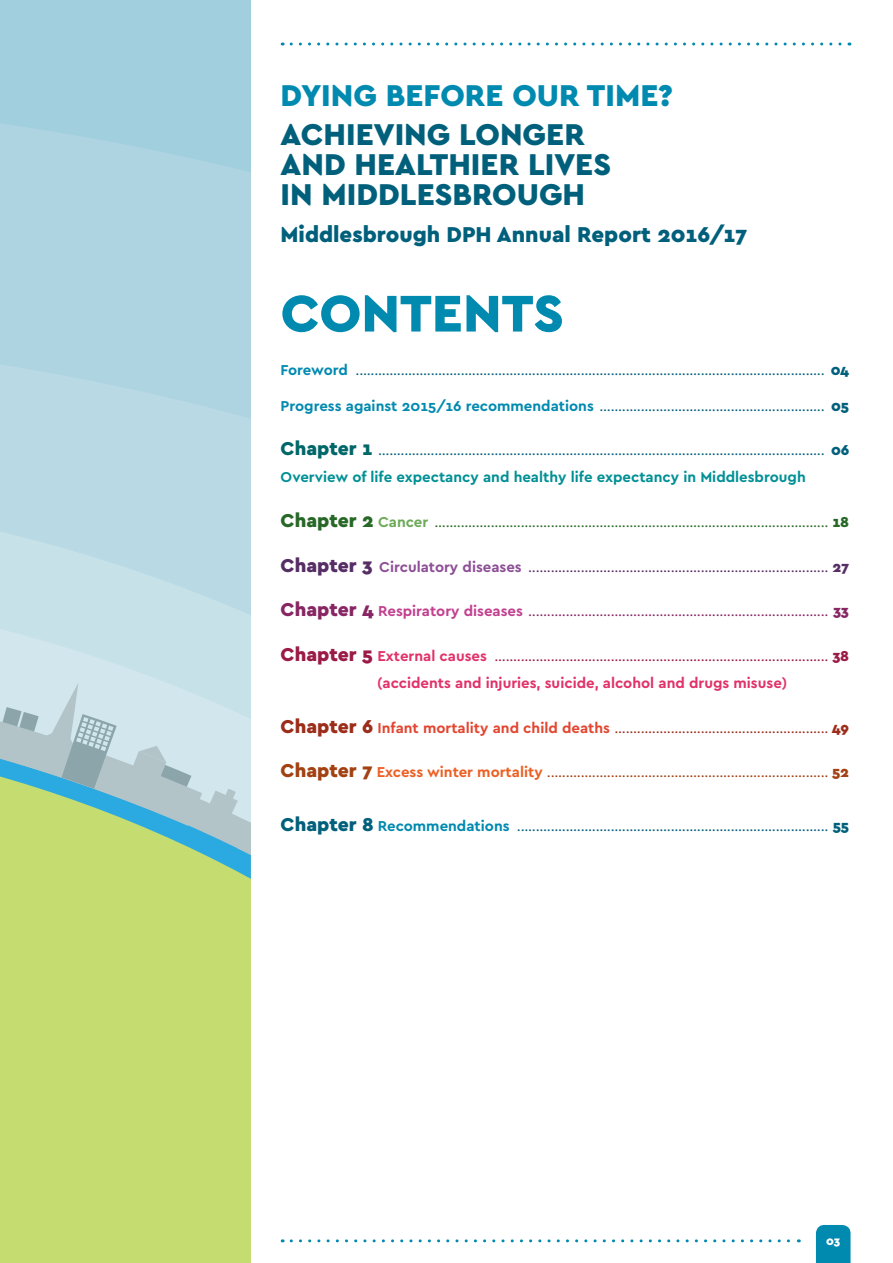
<style>
.page{position:relative;width:893px;height:1263px;background:#fff}
.page>*{position:absolute;margin:0;border:0;box-sizing:border-box;transform-origin:0 0}
.t1{font:900 54px "Cera Basic";color:#008ab0}
.t2{font:900 31.5px "Cera Basic";color:#00607b}
.t3{font:900 31.5px "Cera Basic";color:#008ab0}
.t4{font:900 22.5px "Cera Basic";color:#00607b}
.t5{font:15px/26.7px "Cera Basic";color:#00607b}
.t6{font:15px/26.7px "Cera Basic";color:#9b1b47}
.t7{font:15px "Cera Basic";color:#286827}
.t8{font:15px "Cera Basic";color:#562d65}
.t9{font:15px "Cera Basic";color:#872663}
.t10{font:15px "Cera Basic";color:#a24111}
.t11{font:15px "Cera Basic";color:#9c2d1b}
.t12{font:900 12px "Cera Basic";color:#fff}
.s1{font-weight:700;color:#008ab0}
.s2{font-weight:900}
.s3{font-weight:900;font-size:19.5px;color:#006769}
.s4{font-weight:700;color:#009095}
.s5{font-weight:900;font-size:19.5px}
.s6{font-weight:700;color:#6caa58}
.s7{font-weight:700;color:#8d4f96}
.s8{font-weight:700;color:#c2418f}
.s9{font-weight:700;color:#e13269}
.s10{font-weight:700;color:#e34631}
.s11{font-weight:700;color:#ec6024}
</style>
<div class="page">
<svg style="left:0;top:0;width:251px;height:683px;background:#b2d6e2"></svg>
<div style="left:0;top:899px;width:251px;height:364px;background:#c5dc70"></div>
<svg style="left:0;top:683px;width:251px;height:216px;background:#b4d3b5"></svg>
<svg style="left:224px;top:788px;width:12px;height:12px"></svg>
<svg style="left:291px;top:43px;width:559px;height:3px"></svg>
<svg style="left:291px;top:1239px;width:508px;height:3px"></svg>
<svg style="left:816px;top:1225px;width:34px;height:38px"></svg>
<h2 class="t3" style="left:281px;top:77px;width:394px">DYING BEFORE OUR TIME?</h2>
<h2 class="t2" style="left:281px;top:115px;width:133px">Achieving</h2>
<h2 class="t2" style="left:459px;top:115px;width:40px">longer</h2>
<h2 class="t2" style="left:281px;top:145px;width:23px">and</h2>
<h2 class="t2" style="left:354px;top:145px;width:133px">healthier</h2>
<h2 class="t2" style="left:528px;top:145px;width:85px">lives</h2>
<h2 class="t2" style="left:281px;top:175px;width:195px">in Middlesbroug</h2>
<h2 class="t2" style="left:563px;top:175px;width:24px">h</h2>
<h3 class="t4" style="left:281px;top:221px;width:468px">Middlesbrough DPH Annual Report 2016/17</h3>
<h1 class="t1" style="left:281px;top:282px;width:282px">CONTENTS</h1>
<p class="t5" style="left:281px;top:357px;width:570px"><span class="s1">Foreword</span> ............................................................................................................................. <span class="s2">04</span></p>
<p class="t5" style="left:281px;top:392px;width:570px"><span class="s1">Progress against 2015/16 recommendations</span> ............................................................ <span class="s2">05</span></p>
<p class="t5" style="left:281px;top:437px;width:570px"><span class="s3">Chapter 1</span> ....................................................................................................................... <span class="s2">06<br></span><span class="s4">Overview of life expectancy and healthy life expectancy in Middlesbrough</span></p>
<p class="t7" style="left:281px;top:513px;width:570px"><span class="s5">Chapter 2</span> <span class="s6">Cancer</span> ......................................................................................................... <span class="s2">18</span></p>
<p class="t8" style="left:281px;top:558px;width:570px"><span class="s5">Chapter 3</span> <span class="s7">Circulatory diseases</span> ................................................................................ <span class="s2">27</span></p>
<p class="t9" style="left:281px;top:603px;width:570px"><span class="s5">Chapter 4</span> <span class="s8">Respiratory diseases</span> ................................................................................ <span class="s2">33</span></p>
<p class="t6" style="left:377px;top:643px;width:473px;text-indent:-97px"><span class="s5">Chapter 5</span> <span class="s9">External causes</span> ......................................................................................... <span class="s2">38 </span><span class="s9">(accidents and injuries, suicide, alcohol and drugs misuse)</span></p>
<p class="t11" style="left:281px;top:719px;width:570px"><span class="s5">Chapter 6</span> <span class="s10">Infant mortality and child deaths</span> ......................................................... <span class="s2">49</span></p>
<p class="t10" style="left:281px;top:764px;width:570px"><span class="s5">Chapter 7</span> <span class="s11">Excess winter mortality</span> ........................................................................... <span class="s2">52</span></p>
<p class="t5" style="left:281px;top:812px;width:570px"><span class="s5">Chapter 8</span> <span class="s1">Recommendations</span> ................................................................................... <span class="s2">55</span></p>
<p class="t12" style="left:826px;top:1234px;width:16px">03</p>
</div>
